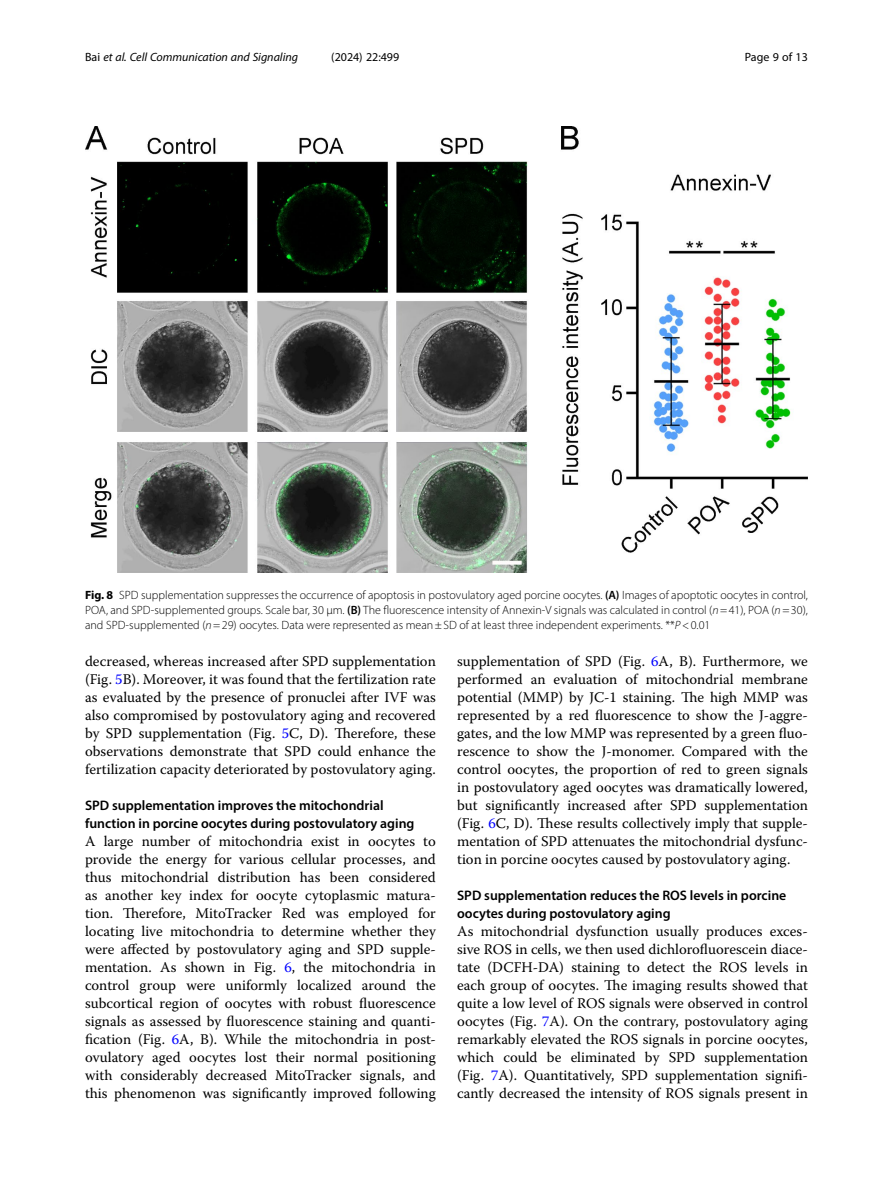
<style>
.page{position:relative;width:893px;height:1191px;background:#fff}
.page>*{position:absolute;margin:0;border:0;box-sizing:border-box;transform-origin:0 0}
.Body_Text{font:14.7px/18px "Warnock Pro";color:#000;text-align:justify}
.Head_2{font:600 13.8px/18px "Myriad Pro";color:#000}
.Figure_Caption{font:300 12px/15px "Myriad Pro";color:#000;text-align:justify}
.t1{font:italic 12px "Myriad Pro";color:#000}
.t2{font:12px "Myriad Pro";color:#000}
.s1{font-style:normal}
.s2{font-weight:700}
.s3{font-weight:600}
.s4{font-style:italic}
.s5{color:#00f}
</style>
<div class="page">
<img style="left:85px;top:126px;width:723px;height:446px">
<p class="t1" style="left:85px;top:50px;width:215px"><span class="s1">Bai</span> et al. Cell Communication and Signaling</p>
<p class="t2" style="left:331px;top:50px;width:70px">(2024) 22:499</p>
<p class="t2" style="left:745px;top:50px;width:65px">Page 9 of 13</p>
<p class="Figure_Caption" style="left:85px;top:587px;width:724px"><span class="s2">Fig. 8</span> SPD supplementation suppresses the occurrence of apoptosis in postovulatory aged porcine oocytes. <span class="s3">(A)</span> Images of apoptotic oocytes in control, POA, and SPD-supplemented groups. Scale bar, 30 μm. <span class="s3">(B)</span> The fluorescence intensity of Annexin-V signals was calculated in control (<span class="s4">n</span>=41), POA (<span class="s4">n</span>=30), and SPD-supplemented (<span class="s4">n</span>=29) oocytes. Data were represented as mean±SD of at least three independent experiments. **<span class="s4">P</span>&lt;0.01</p>
<p class="Body_Text" style="left:85px;top:652px;width:352px">decreased, whereas increased after SPD supplementation (Fig. <span class="s5">5</span>B). Moreover, it was found that the fertilization rate as evaluated by the presence of pronuclei after IVF was also compromised by postovulatory aging and recovered by SPD supplementation (Fig. <span class="s5">5</span>C, D). Therefore, these observations demonstrate that SPD could enhance the fertilization capacity deteriorated by postovulatory aging.</p>
<p class="Head_2" style="left:85px;top:796px;width:331px">SPD supplementation improves the mitochondrial function in porcine oocytes during postovulatory aging</p>
<p class="Body_Text" style="left:85px;top:832px;width:352px">A large number of mitochondria exist in oocytes to provide the energy for various cellular processes, and thus mitochondrial distribution has been considered as another key index for oocyte cytoplasmic matura&shy;tion. Therefore, MitoTracker Red was employed for locating live mitochondria to determine whether they were affected by postovulatory aging and SPD supple&shy;mentation. As shown in Fig. <span class="s5">6</span>, the mitochondria in control group were uniformly localized around the subcortical region of oocytes with robust fluorescence signals as assessed by fluorescence staining and quanti&shy;fication (Fig. <span class="s5">6</span>A, B). While the mitochondria in post&shy;ovulatory aged oocytes lost their normal positioning with considerably decreased MitoTracker signals, and this phenomenon was significantly improved following</p>
<p class="Body_Text" style="left:457px;top:652px;width:352px">supplementation of SPD (Fig. <span class="s5">6</span>A, B). Furthermore, we performed an evaluation of mitochondrial membrane potential (MMP) by JC-1 staining. The high MMP was represented by a red fluorescence to show the J-aggre&shy;gates, and the low MMP was represented by a green fluo&shy;rescence to show the J-monomer. Compared with the control oocytes, the proportion of red to green signals in postovulatory aged oocytes was dramatically lowered, but significantly increased after SPD supplementation (Fig. <span class="s5">6</span>C, D). These results collectively imply that supple&shy;mentation of SPD attenuates the mitochondrial dysfunc&shy;tion in porcine oocytes caused by postovulatory aging.</p>
<p class="Head_2" style="left:457px;top:886px;width:331px">SPD supplementation reduces the ROS levels in porcine oocytes during postovulatory aging</p>
<p class="Body_Text" style="left:457px;top:922px;width:352px">As mitochondrial dysfunction usually produces exces&shy;sive ROS in cells, we then used dichlorofluorescein diace&shy;tate (DCFH-DA) staining to detect the ROS levels in each group of oocytes. The imaging results showed that quite a low level of ROS signals were observed in control oocytes (Fig. <span class="s5">7</span>A). On the contrary, postovulatory aging remarkably elevated the ROS signals in porcine oocytes, which could be eliminated by SPD supplementation (Fig. <span class="s5">7</span>A). Quantitatively, SPD supplementation signifi&shy;cantly decreased the intensity of ROS signals present in</p>
</div>
